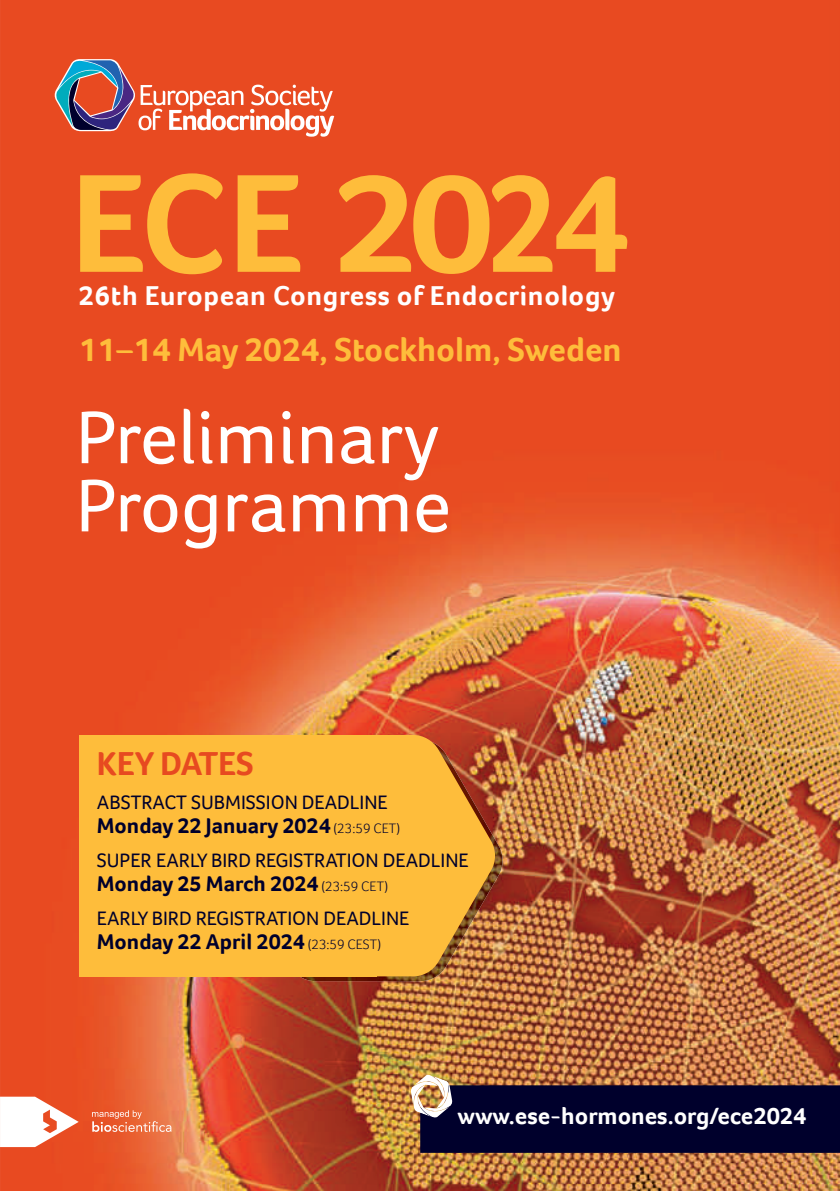
<style>
.page{position:relative;width:840px;height:1191px;background:#fff}
.page>*{position:absolute;margin:0;border:0;box-sizing:border-box;transform-origin:0 0}
.t1{font:700 144px "Foco";letter-spacing:-.05em;color:#febd3b}
.t2{font:76.6px/68.2px "Foco";color:#fff}
.t3{font:700 34px "Foco";color:#febd3b}
.t4{font:700 34px "Foco";color:#e74a20}
.t5{font:700 28px "Foco";letter-spacing:.025em;color:#fff}
.t6{font:700 24.2px "Foco";color:#fff}
.t7{font:700 22px "Foco";color:#00002c}
.t8{font:20px "Foco";color:#00002c}
.s1{font-weight:300;font-size:14px}
</style>
<div class="page">
<img style="left:0;top:0;width:839px;height:1191px">
<svg style="left:92px;top:1110px;width:79px;height:21px;background:#ec805a"></svg>
<svg style="left:0;top:1096px;width:79px;height:51px"></svg>
<svg style="left:410px;top:1074px;width:429px;height:78px;background:#251a34"></svg>
<img style="left:232px;top:739px;width:271px;height:242px">
<svg style="left:377px;top:735px;width:119px;height:241px;background:#e8a337"></svg>
<div style="left:79px;top:735px;width:298px;height:241px;background:#febd3b"></div>
<svg style="left:55px;top:59px;width:279px;height:78px;background:#d36a54"></svg>
<h1 class="t1" style="left:70px;top:128px;width:561px">ECE 2024</h1>
<h3 class="t5" style="left:79px;top:277px;width:537px">26th European Congress of Endocrinology</h3>
<h3 class="t3" style="left:79px;top:327px;width:544px">11–14 May 2024, Stockholm, Sweden</h3>
<h2 class="t2" style="left:76px;top:402px;width:377px">Preliminary<br>Programme</h2>
<h3 class="t4" style="left:97px;top:740px;width:158px">KEY DATES</h3>
<p class="t8" style="left:97px;top:788px;width:292px">ABSTRACT SUBMISSION DEADLINE</p>
<p class="t7" style="left:97px;top:810px;width:305px">Monday 22 January 2024 <span class="s1">(23:59 CET)</span></p>
<p class="t8" style="left:97px;top:847px;width:373px">SUPER EARLY BIRD REGISTRATION DEADLINE</p>
<p class="t7" style="left:97px;top:869px;width:292px">Monday 25 March 2024 <span class="s1">(23:59 CET)</span></p>
<p class="t8" style="left:97px;top:905px;width:314px">EARLY BIRD REGISTRATION DEADLINE</p>
<p class="t7" style="left:97px;top:927px;width:285px">Monday 22 April 2024 <span class="s1">(23:59 CEST)</span></p>
<p class="t6" style="left:457px;top:1100px;width:350px">www.ese-hormones.org/ece2024</p>
</div>
